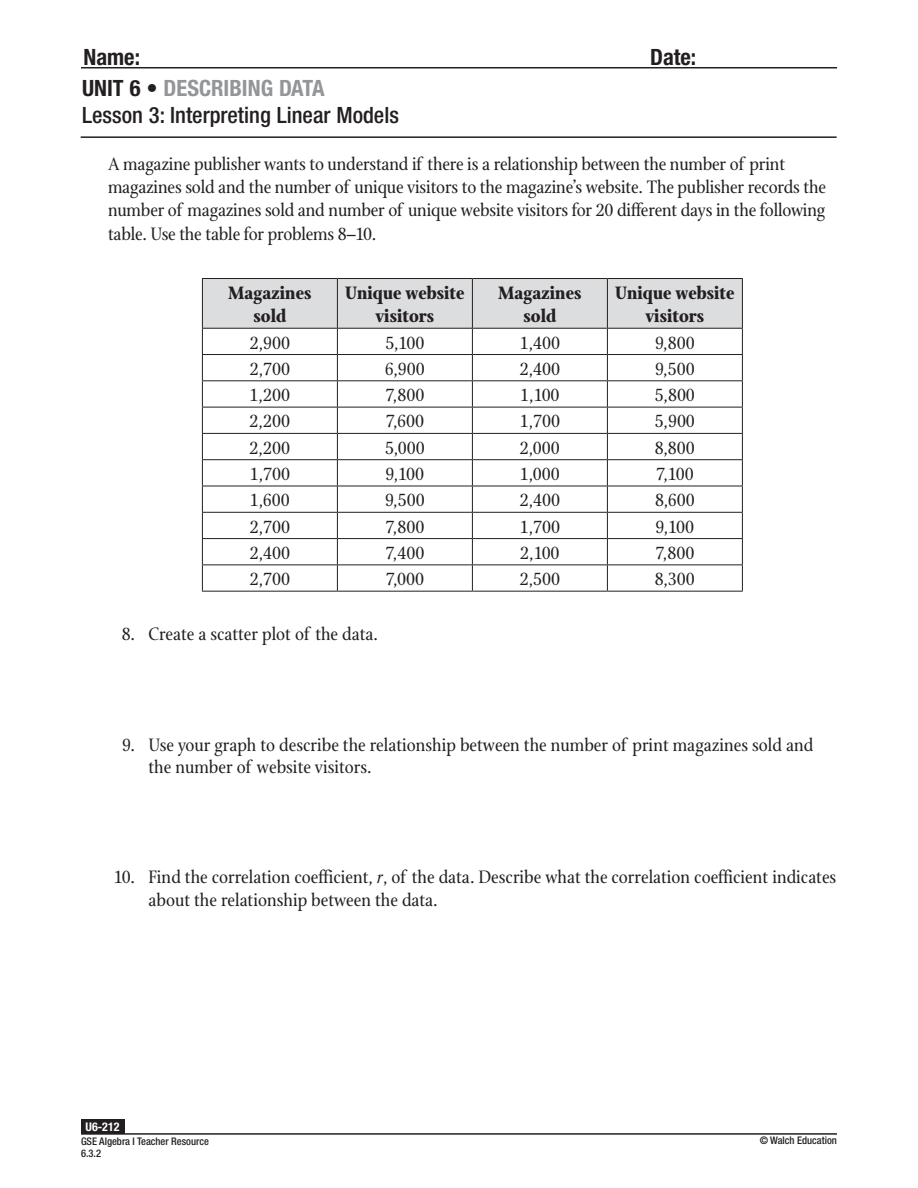
<style>
.page{position:relative;width:918px;height:1188px;background:#fff}
.page>*{position:absolute;margin:0;border:0;box-sizing:border-box;transform-origin:0 0}
.t1{font:500 condensed 22.5px/27px "Helvetica Neue LT Std";color:#231f20}
.t2{font:700 condensed 22.5px "Helvetica Neue LT Std";color:#231f20}
.txt_space_after{font:19.5px/23.4px "Stone Print";letter-spacing:-.01em;color:#231f20}
.txt{font:19.5px "Stone Print";color:#231f20}
.t3{font:700 19.5px/23.4px "Stone Print";color:#231f20;text-align:center}
.t4{font:700 condensed 12px "Helvetica Neue LT Std";color:#fff}
.t5{font:500 condensed 10.5px "Helvetica Neue LT Std";color:#231f20}
.s1{font-weight:700}
.s2{font-weight:700;color:#939598}
.s3{font-style:italic}
</style>
<div class="page">
<hr style="left:81px;top:136px;width:756px;height:2px;background:#231f20">
<hr style="left:81px;top:67px;width:756px;height:1px;background:#231f20">
<hr style="left:202px;top:278px;width:135px;height:1px;background:#231f20">
<hr style="left:337px;top:278px;width:135px;height:1px;background:#231f20">
<hr style="left:472px;top:278px;width:135px;height:1px;background:#231f20">
<hr style="left:607px;top:278px;width:136px;height:1px;background:#231f20">
<svg style="left:202px;top:279px;width:541px;height:312px"></svg>
<hr style="left:202px;top:591px;width:135px;height:1px;background:#231f20">
<hr style="left:337px;top:591px;width:135px;height:1px;background:#231f20">
<hr style="left:472px;top:591px;width:135px;height:1px;background:#231f20">
<hr style="left:607px;top:591px;width:136px;height:1px;background:#231f20">
<div style="left:81px;top:1119px;width:43px;height:15px;background:#231f20"></div>
<hr style="left:81px;top:1133px;width:756px;height:2px;background:#231f20">
<p class="t2" style="left:84px;top:43px;width:58px">Name:</p>
<p class="t2" style="left:650px;top:43px;width:48px">Date:</p>
<p class="t1" style="left:82px;top:74px;width:318px"><span class="s1">UNIT 6 •</span> <span class="s2">DESCRIBING DATA<br></span>Lesson 3: Interpreting Linear Models</p>
<p class="txt_space_after" style="left:108px;top:152px;width:720px">A magazine publisher wants to understand if there is a relationship between the number of print magazines sold and the number of unique visitors to the magazine’s website. The publisher records the number of magazines sold and number of unique website visitors for 20 different days in the following table. Use the table for problems 8–10.</p>
<p class="t3" style="left:228px;top:281px;width:85px">Magazines sold</p>
<p class="t3" style="left:345px;top:281px;width:121px">Unique website visitors</p>
<p class="t3" style="left:498px;top:281px;width:85px">Magazines sold</p>
<p class="t3" style="left:615px;top:281px;width:121px">Unique website visitors</p>
<p class="txt" style="left:250px;top:331px;width:42px">2,900</p>
<p class="txt" style="left:385px;top:331px;width:41px">5,100</p>
<p class="txt" style="left:520px;top:331px;width:42px">1,400</p>
<p class="txt" style="left:655px;top:331px;width:41px">9,800</p>
<p class="txt" style="left:250px;top:358px;width:42px">2,700</p>
<p class="txt" style="left:385px;top:358px;width:41px">6,900</p>
<p class="txt" style="left:520px;top:358px;width:42px">2,400</p>
<p class="txt" style="left:655px;top:358px;width:41px">9,500</p>
<p class="txt" style="left:250px;top:384px;width:42px">1,200</p>
<p class="txt" style="left:386px;top:384px;width:40px">7,800</p>
<p class="txt" style="left:520px;top:384px;width:41px">1,100</p>
<p class="txt" style="left:655px;top:384px;width:42px">5,800</p>
<p class="txt" style="left:250px;top:410px;width:42px">2,200</p>
<p class="txt" style="left:386px;top:410px;width:40px">7,600</p>
<p class="txt" style="left:520px;top:410px;width:42px">1,700</p>
<p class="txt" style="left:655px;top:410px;width:42px">5,900</p>
<p class="txt" style="left:250px;top:436px;width:42px">2,200</p>
<p class="txt" style="left:385px;top:436px;width:41px">5,000</p>
<p class="txt" style="left:520px;top:436px;width:41px">2,000</p>
<p class="txt" style="left:655px;top:436px;width:41px">8,800</p>
<p class="txt" style="left:250px;top:463px;width:42px">1,700</p>
<p class="txt" style="left:386px;top:463px;width:40px">9,100</p>
<p class="txt" style="left:520px;top:463px;width:41px">1,000</p>
<p class="txt" style="left:656px;top:463px;width:39px">7,100</p>
<p class="txt" style="left:250px;top:489px;width:41px">1,600</p>
<p class="txt" style="left:385px;top:489px;width:41px">9,500</p>
<p class="txt" style="left:520px;top:489px;width:42px">2,400</p>
<p class="txt" style="left:655px;top:489px;width:41px">8,600</p>
<p class="txt" style="left:250px;top:515px;width:42px">2,700</p>
<p class="txt" style="left:386px;top:515px;width:40px">7,800</p>
<p class="txt" style="left:520px;top:515px;width:42px">1,700</p>
<p class="txt" style="left:656px;top:515px;width:40px">9,100</p>
<p class="txt" style="left:250px;top:542px;width:42px">2,400</p>
<p class="txt" style="left:386px;top:542px;width:40px">7,400</p>
<p class="txt" style="left:520px;top:542px;width:41px">2,100</p>
<p class="txt" style="left:656px;top:542px;width:40px">7,800</p>
<p class="txt" style="left:250px;top:568px;width:42px">2,700</p>
<p class="txt" style="left:386px;top:568px;width:40px">7,000</p>
<p class="txt" style="left:520px;top:568px;width:42px">2,500</p>
<p class="txt" style="left:655px;top:568px;width:41px">8,300</p>
<p class="txt_space_after" style="left:122px;top:623px;width:258px">8. Create a scatter plot of the data.</p>
<p class="txt_space_after" style="left:148px;top:733px;width:666px;line-height:22.5px;text-indent:-26px">9. Use your graph to describe the relationship between the number of print magazines sold and the number of website visitors.</p>
<p class="txt_space_after" style="left:148px;top:866px;width:689px;line-height:22.5px;text-indent:-35px">10. Find the correlation coefficient, <span class="s3">r</span>, of the data. Describe what the correlation coefficient indicates about the relationship between the data.</p>
<p class="t4" style="left:86px;top:1119px;width:35px">U6-212</p>
<p class="t5" style="left:81px;top:1135px;width:129px">GSE Algebra I Teacher Resource</p>
<p class="t5" style="left:760px;top:1134px;width:79px">© Walch Education</p>
<p class="t5" style="left:81px;top:1147px;width:22px">6.3.2</p>
</div>
